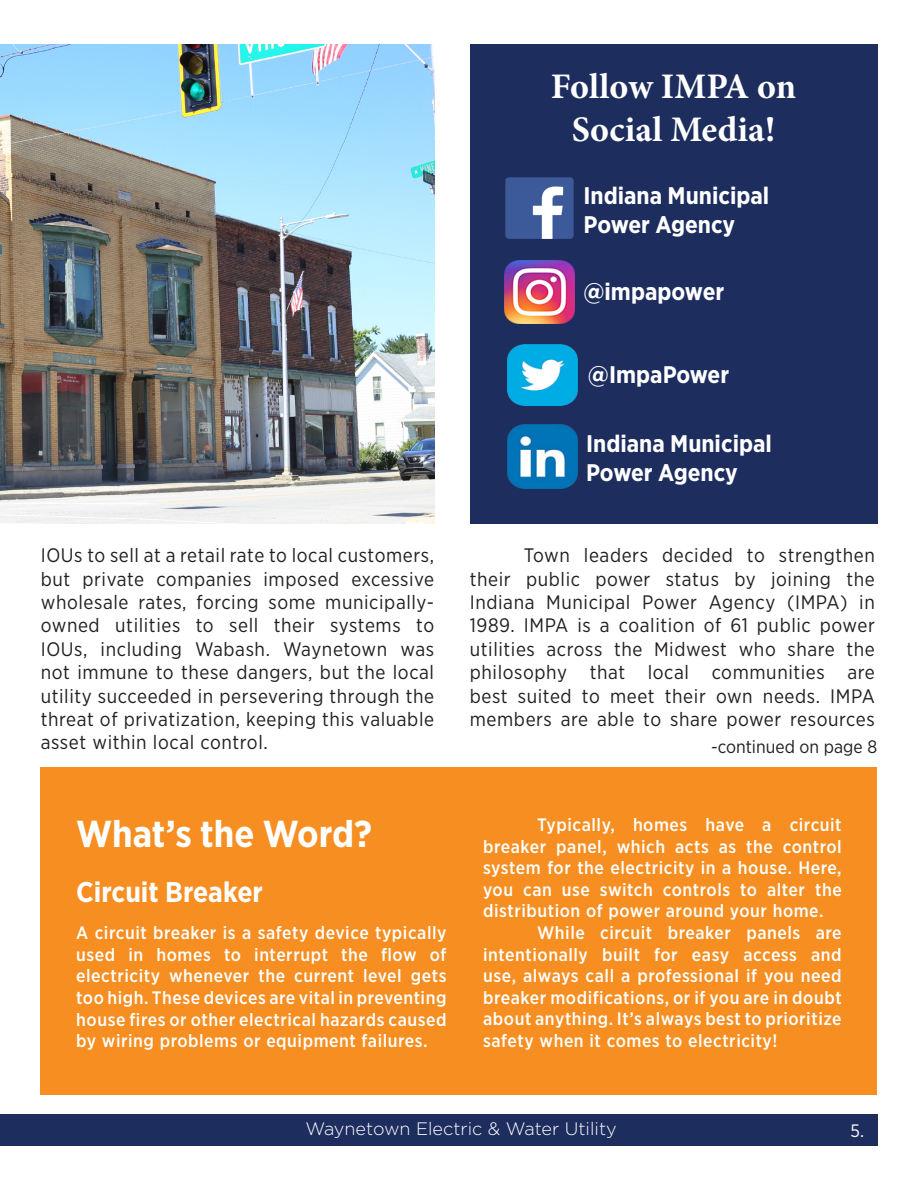
<style>
.page{position:relative;width:918px;height:1188px;background:#fff}
.page>*{position:absolute;margin:0;border:0;box-sizing:border-box;transform-origin:0 0}
.t1{font:700 37.5px "Gotham Narrow";color:#fff}
.t2{font:700 36px "Minion Pro";color:#fff}
.t3{font:700 28.5px "Gotham Narrow";color:#fff}
.t4{font:700 24px "Gotham Narrow";color:#fff}
.t5{font:19.5px/23.4px "Gotham Narrow";letter-spacing:.03em;color:#231f20;text-align:justify}
.t6{font:500 18px/21.6px "Gotham Narrow";letter-spacing:.03em;color:#fff;text-align:justify}
.t7{font:300 18px "Gotham";color:#fff}
.t8{font:18px "Gotham Narrow";color:#231f20}
.t9{font:18px "Gotham Narrow";color:#fff}
</style>
<div class="page">
<div style="left:0;top:1114px;width:877px;height:32px;background:#1d2d5e"></div>
<div style="left:41px;top:768px;width:836px;height:327px;background:#f68e21"></div>
<div style="left:470px;top:45px;width:407px;height:479px;background:#1d2d5e"></div>
<img style="left:505px;top:260px;width:70px;height:63px">
<img style="left:505px;top:177px;width:69px;height:62px">
<img style="left:508px;top:344px;width:70px;height:62px">
<img style="left:508px;top:425px;width:70px;height:63px">
<img style="left:0;top:45px;width:434px;height:479px">
<p class="t2" style="left:551px;top:61px;width:247px">Follow IMPA on</p>
<p class="t2" style="left:572px;top:104px;width:205px">Social Media!</p>
<p class="t4" style="left:584px;top:180px;width:187px">Indiana Municipal</p>
<p class="t4" style="left:584px;top:209px;width:153px">Power Agency</p>
<p class="t4" style="left:584px;top:276px;width:142px">@impapower</p>
<p class="t4" style="left:588px;top:359px;width:143px">@ImpaPower</p>
<p class="t4" style="left:586px;top:429px;width:187px">Indiana Municipal</p>
<p class="t4" style="left:586px;top:457px;width:153px">Power Agency</p>
<p class="t5" style="left:41px;top:543px;width:395px">IOUs to sell at a retail rate to local customers, but private companies imposed excessive wholesale rates, forcing some municipally&shy;owned utilities to sell their systems to IOUs, including Wabash. Waynetown was not immune to these dangers, but the local utility succeeded in persevering through the threat of privatization, keeping this valuable asset within local control.</p>
<p class="t5" style="left:470px;top:543px;width:407px;text-indent:54px">Town leaders decided to strengthen their public power status by joining the Indiana Municipal Power Agency (IMPA) in 1989. IMPA is a coalition of 61 public power utilities across the Midwest who share the philosophy that local communities are best suited to meet their own needs. IMPA members are able to share power resources</p>
<p class="t8" style="left:711px;top:736px;width:168px">-continued on page 8</p>
<p class="t1" style="left:76px;top:809px;width:297px">What’s the Word?</p>
<p class="t3" style="left:76px;top:874px;width:188px">Circuit Breaker</p>
<p class="t6" style="left:76px;top:922px;width:372px">A circuit breaker is a safety device typically used in homes to interrupt the flow of electricity whenever the current level gets too high. These devices are vital in preventing house fires or other electrical hazards caused by wiring problems or equipment failures.</p>
<p class="t6" style="left:483px;top:814px;width:360px;text-indent:54px">Typically, homes have a circuit breaker panel, which acts as the control system for the electricity in a house. Here, you can use switch controls to alter the distribution of power around your home.</p>
<p class="t6" style="left:483px;top:922px;width:360px;text-indent:54px">While circuit breaker panels are intentionally built for easy access and use, always call a professional if you need breaker modifications, or if you are in doubt about anything. It’s always best to prioritize safety when it comes to electricity!</p>
<p class="t7" style="left:305px;top:1117px;width:313px">Waynetown Electric &amp; Water Utility</p>
<p class="t9" style="left:851px;top:1119px;width:15px">5.</p>
</div>
